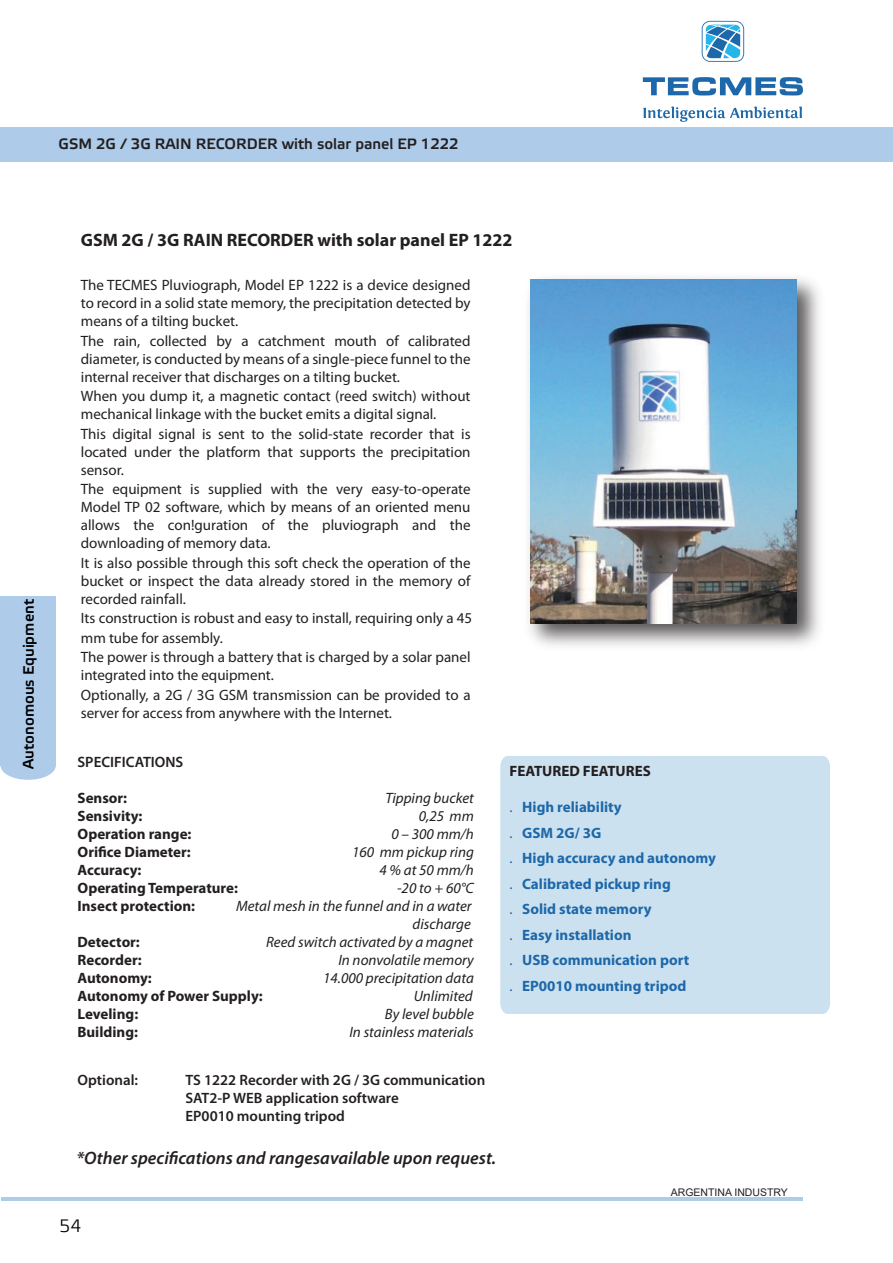
<style>
.page{position:relative;width:893px;height:1263px;background:#fff}
.page>*{position:absolute;margin:0;border:0;box-sizing:border-box;transform-origin:0 0}
.t1{font:italic 600 18px "Myriad Pro";color:#231f20}
.t2{font:700 18px "Myriad Pro";color:#231f20}
.t3{font:300 18px "Etelka";color:#000}
.t4{font:15px/18px "Myriad Pro";color:#231f20;text-align:justify}
.t5{font:italic 15px/18px "Myriad Pro";color:#231f20;text-align:right}
.t6{font:700 15px "Myriad Pro";color:#231f20}
.t7{font:700 15px/25.5px "Myriad Pro";color:#1d68aa}
.t8{font:600 15px/18px "Myriad Pro";color:#231f20}
.t9{font:700 15px "Elektra Light Pro";color:#231f20}
.t10{font:700 15px "Elektra Light Pro";color:#000}
.t11{font:10.5px "Arial";color:#231f20}
.s1{font-weight:400}
</style>
<div class="page">
<div style="left:0;top:127px;width:892px;height:35px;background:#aecbe9"></div>
<div style="left:500px;top:756px;width:330px;height:258px;background:#cce1ef"></div>
<img style="left:529px;top:278px;width:291px;height:368px">
<img style="left:530px;top:279px;width:267px;height:344px">
<div style="left:1px;top:751px;width:55px;height:29px;background:#aecbe9;border-radius:50%"></div>
<div style="left:0;top:597px;width:56px;height:169px;background:#aecbe9"></div>
<svg style="left:643px;top:77px;width:160px;height:18px"></svg>
<svg style="left:702px;top:21px;width:42px;height:41px"></svg>
<svg style="left:643px;top:107px;width:159px;height:15px"></svg>
<hr style="left:2px;top:1197px;width:801px;height:4px;background:#aecbe9">
<p class="t9" style="left:58px;top:135px;width:402px">GSM 2G / 3G RAIN RECORDER with solar panel EP 1222</p>
<p class="t10" style="left:20px;top:769px;width:171px;rotate:-90deg">Autonomous Equipment</p>
<p class="t2" style="left:81px;top:233px;width:433px">GSM 2G / 3G RAIN RECORDER with solar panel EP 1222</p>
<p class="t4" style="left:81px;top:277px;width:391px">The TECMES Pluviograph, Model EP 1222 is a device designed to record in a solid state memory, the precipitation detected by means of a tilting bucket.</p>
<p class="t4" style="left:81px;top:333px;width:391px">The rain, collected by a catchment mouth of calibrated diameter, is conducted by means of a single-piece funnel to the internal receiver that discharges on a tilting bucket.</p>
<p class="t4" style="left:81px;top:388px;width:391px">When you dump it, a magnetic contact (reed switch) without mechanical linkage with the bucket emits a digital signal.</p>
<p class="t4" style="left:81px;top:426px;width:391px">This digital signal is sent to the solid-state recorder that is located under the platform that supports the precipitation sensor.</p>
<p class="t4" style="left:81px;top:481px;width:391px">The equipment is supplied with the very easy-to-operate Model TP 02 software, which by means of an oriented menu allows the con!guration of the pluviograph and the downloading of memory data.</p>
<p class="t4" style="left:81px;top:555px;width:391px">It is also possible through this soft check the operation of the bucket or inspect the data already stored in the memory of recorded rainfall.</p>
<p class="t4" style="left:81px;top:610px;width:393px;line-height:19.5px;text-align:left">Its construction is robust and easy to install, requiring only a 45 mm tube for assembly.<br>The power is through a battery that is charged by a solar panel</p>
<p class="t4" style="left:81px;top:667px;width:391px;line-height:19.5px">integrated into the equipment.<br>Optionally, a 2G / 3G GSM transmission can be provided to a</p>
<p class="t4" style="left:81px;top:705px;width:313px">server for access from anywhere with the Internet.</p>
<p class="t8" style="left:78px;top:754px;width:107px">SPECIFICATIONS</p>
<p class="t6" style="left:78px;top:792px;width:51px">Sensor:</p>
<p class="t5" style="left:385px;top:789px;width:90px">Tipping bucket</p>
<p class="t6" style="left:78px;top:810px;width:66px">Sensivity:</p>
<p class="t5" style="left:419px;top:807px;width:57px">0,25 mm</p>
<p class="t6" style="left:78px;top:828px;width:116px">Operation range:</p>
<p class="t5" style="left:391px;top:825px;width:84px">0 – 300 mm/h</p>
<p class="t6" style="left:78px;top:846px;width:115px">Orifice Diameter:</p>
<p class="t5" style="left:352px;top:843px;width:123px">160 mm pickup ring</p>
<p class="t6" style="left:78px;top:864px;width:66px">Accuracy:</p>
<p class="t5" style="left:380px;top:861px;width:96px">4 % at 50 mm/h</p>
<p class="t6" style="left:78px;top:882px;width:162px">Operating Temperature:</p>
<p class="t5" style="left:397px;top:879px;width:78px">-20 to + 60°C</p>
<p class="t6" style="left:78px;top:900px;width:119px">Insect protection:</p>
<p class="t5" style="left:236px;top:897px;width:237px">Metal mesh in the funnel and in a water discharge</p>
<p class="t6" style="left:78px;top:936px;width:64px">Detector:</p>
<p class="t5" style="left:266px;top:933px;width:209px">Reed switch activated by a magnet</p>
<p class="t6" style="left:78px;top:954px;width:66px">Recorder:</p>
<p class="t5" style="left:338px;top:951px;width:137px">In nonvolatile memory</p>
<p class="t6" style="left:78px;top:972px;width:76px">Autonomy:</p>
<p class="t5" style="left:323px;top:969px;width:152px">14.000 precipitation data</p>
<p class="t6" style="left:78px;top:990px;width:187px">Autonomy of Power Supply:</p>
<p class="t5" style="left:414px;top:987px;width:61px">Unlimited</p>
<p class="t6" style="left:78px;top:1008px;width:62px">Leveling:</p>
<p class="t5" style="left:385px;top:1005px;width:90px">By level bubble</p>
<p class="t6" style="left:78px;top:1026px;width:62px">Building:</p>
<p class="t5" style="left:349px;top:1023px;width:126px">In stainless materials</p>
<p class="t8" style="left:78px;top:1072px;width:62px">Optional:</p>
<p class="t8" style="left:186px;top:1072px;width:301px">TS 1222 Recorder with 2G / 3G communication<br>SAT2-P WEB application software<br>EP0010 mounting tripod</p>
<p class="t1" style="left:76px;top:1151px;width:421px">*Other specifications and rangesavailable upon request.</p>
<p class="t3" style="left:59px;top:1218px;width:24px">54</p>
<p class="t6" style="left:510px;top:765px;width:143px">FEATURED FEATURES</p>
<p class="t7" style="left:510px;top:795px;width:208px"><span class="s1">.</span> High reliability<br><span class="s1">.</span> GSM 2G/ 3G<br><span class="s1">.</span> High accuracy and autonomy <span class="s1">.</span> Calibrated pickup ring<br><span class="s1">.</span> Solid state memory<br><span class="s1">.</span> Easy installation<br><span class="s1">.</span> USB communication port<br><span class="s1">.</span> EP0010 mounting tripod</p>
<p class="t11" style="left:671px;top:1186px;width:119px">ARGENTINA INDUSTRY</p>
</div>
